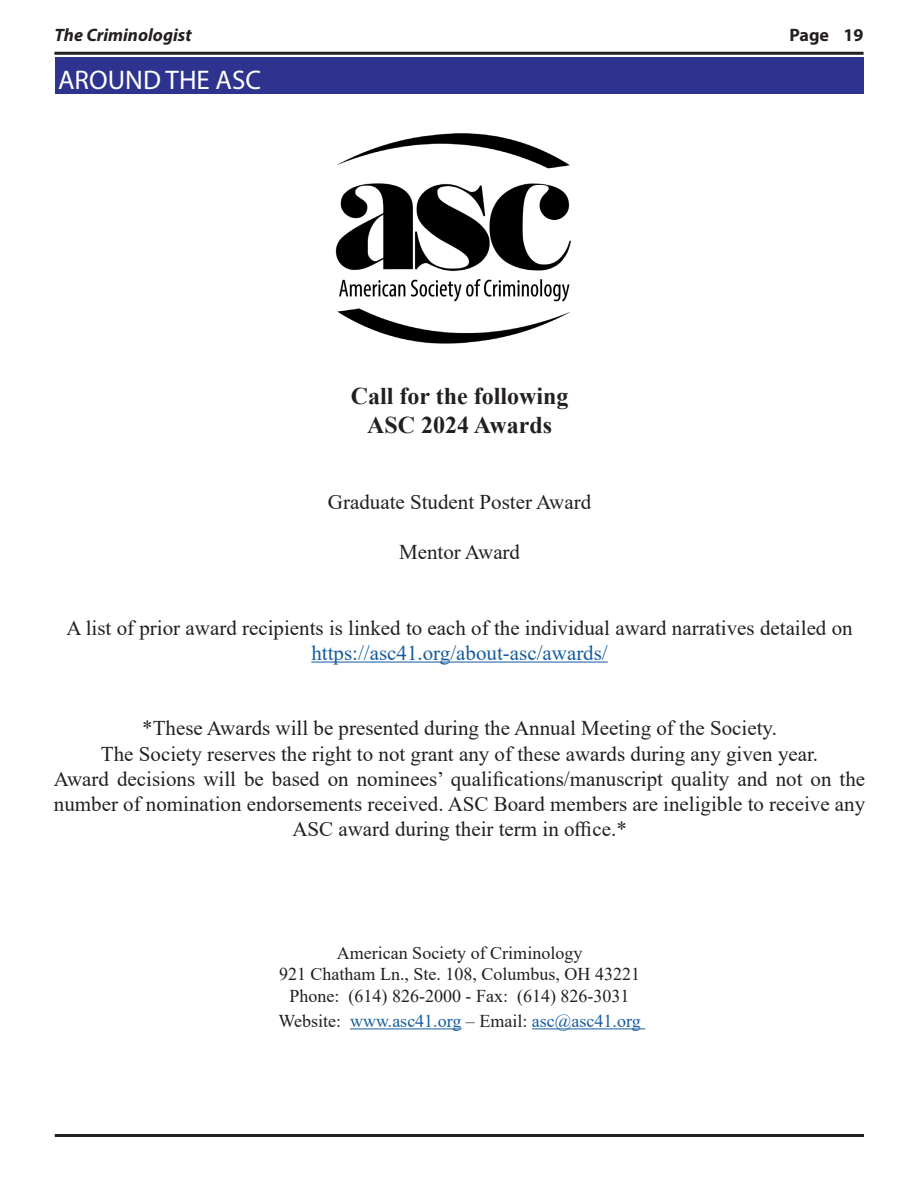
<style>
.page{position:relative;width:918px;height:1188px;background:#fff}
.page>*{position:absolute;margin:0;border:0;box-sizing:border-box;transform-origin:0 0}
.t1{font:27px "Myriad Pro";color:#fff}
.t2{font:700 24px "Times New Roman";color:#231f20}
.t3{font:21px/25.2px "Times New Roman";color:#231f20;text-align:center}
.t4{font:21px "Times New Roman";color:#175d9e}
.t5{font:18px "Times New Roman";color:#231f20}
.t6{font:18px "Times New Roman";color:#175d9e}
.t7{font:italic 700 18px "Myriad Pro";color:#231f20}
.t8{font:700 18px "Myriad Pro";color:#231f20}
.s1{color:#231f20}
</style>
<div class="page">
<hr style="left:54px;top:52px;width:810px;height:3px;background:#231f20">
<hr style="left:55px;top:1134px;width:809px;height:3px;background:#231f20">
<div style="left:56px;top:57px;width:808px;height:37px;background:#2d338e"></div>
<hr style="left:311px;top:662px;width:297px;height:1px;background:#175d9e">
<hr style="left:350px;top:1028px;width:111px;height:1px;background:#175d9e">
<hr style="left:532px;top:1028px;width:113px;height:1px;background:#175d9e">
<img style="left:335px;top:133px;width:236px;height:211px">
<p class="t7" style="left:54px;top:23px;width:139px">The Criminologist</p>
<p class="t8" style="left:789px;top:23px;width:76px">Page 19</p>
<p class="t1" style="left:58px;top:63px;width:205px">AROUND THE ASC</p>
<p class="t2" style="left:351px;top:379px;width:219px">Call for the following</p>
<p class="t2" style="left:367px;top:408px;width:186px">ASC 2024 Awards</p>
<p class="t3" style="left:328px;top:488px;width:265px">Graduate Student Poster Award</p>
<p class="t3" style="left:399px;top:539px;width:123px">Mentor Award</p>
<p class="t3" style="left:67px;top:614px;width:788px">A list of prior award recipients is linked to each of the individual award narratives detailed on</p>
<p class="t4" style="left:311px;top:638px;width:298px">https://asc41.org/about-asc/awards/</p>
<p class="t3" style="left:142px;top:715px;width:636px">*These Awards will be presented during the Annual Meeting of the Society.</p>
<p class="t3" style="left:101px;top:740px;width:719px">The Society reserves the right to not grant any of these awards during any given year.</p>
<p class="t3" style="left:54px;top:765px;width:813px">Award decisions will be based on nominees’ qualifications/manuscript quality and not on the number of nomination endorsements received. ASC Board members are ineligible to receive any<br>ASC award during their term in office.*</p>
<p class="t5" style="left:337px;top:940px;width:247px">American Society of Criminology</p>
<p class="t5" style="left:279px;top:961px;width:363px">921 Chatham Ln., Ste. 108, Columbus, OH 43221</p>
<p class="t5" style="left:290px;top:983px;width:341px">Phone: (614) 826-2000 - Fax: (614) 826-3031</p>
<p class="t6" style="left:278px;top:1008px;width:364px"><span class="s1">Website:</span> www.asc41.org <span class="s1">– Email:</span> asc@asc41.org</p>
</div>
